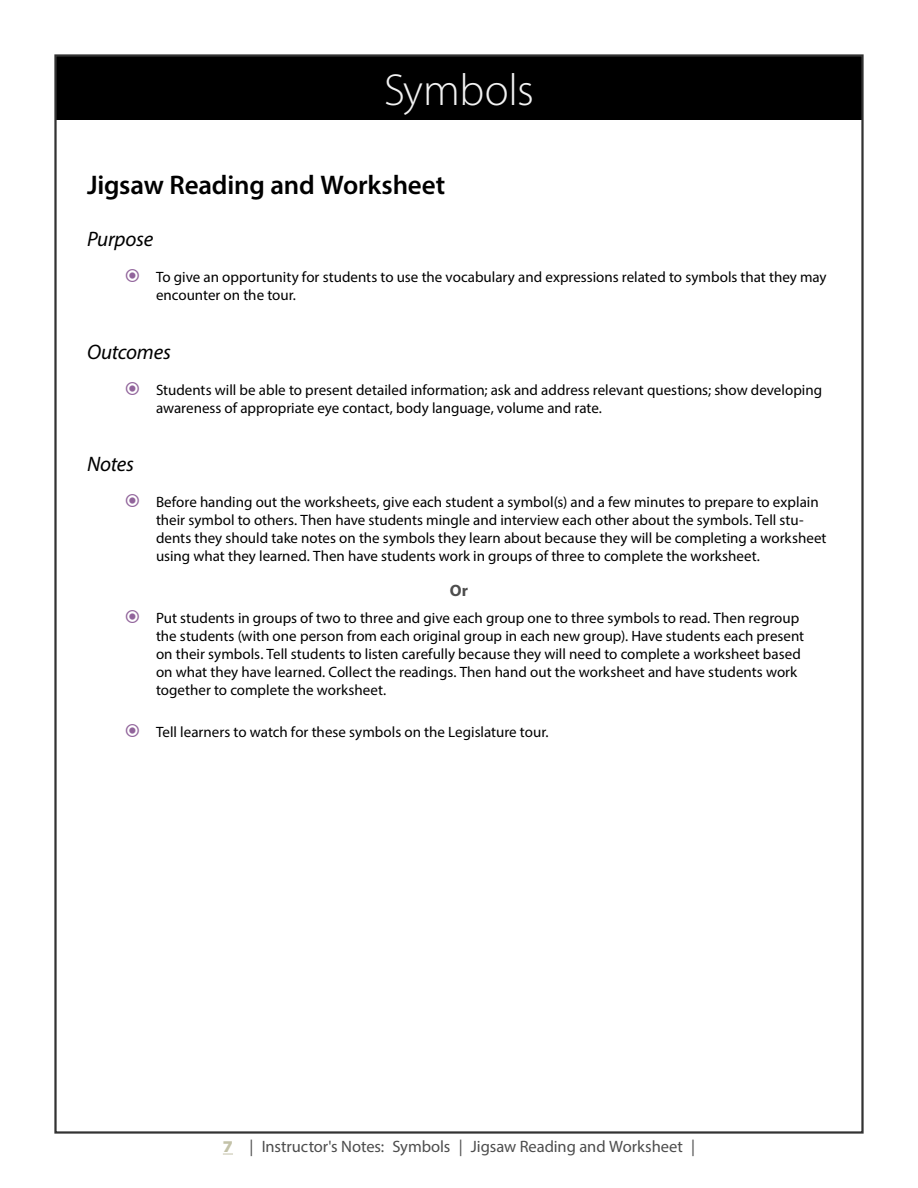
<style>
.page{position:relative;width:918px;height:1188px;background:#fff}
.page>*{position:absolute;margin:0;border:0;box-sizing:border-box;transform-origin:0 0}
.t1{font:300 45px "Myriad Pro";letter-spacing:-.005em;color:#f2f2f2}
.t2{font:600 27px "Myriad Pro";letter-spacing:-.01em;color:#000}
.t3{font:italic 21px "Myriad Pro";letter-spacing:-.01em;color:#000}
.t4{font:16.5px "Myriad Pro";letter-spacing:-.005em;color:#4d4d4d}
.t5{font:700 16.5px "Myriad Pro";color:#4d4d4d}
.t6{font:15px/18px "Myriad Pro";color:#000}
.s1{font-weight:900;font-stretch:semi-expanded;color:#c3c2a8}
</style>
<div class="page">
<div style="left:56px;top:56px;width:806px;height:64px;background:#000"></div>
<h1 class="t1" style="left:384px;top:63px;width:152px">Symbols</h1>
<h2 class="t2" style="left:87px;top:168px;width:360px">Jigsaw Reading and Worksheet</h2>
<h3 class="t3" style="left:87px;top:226px;width:68px">Purpose</h3>
<p class="t6" style="left:156px;top:268px;width:672px">To give an opportunity for students to use the vocabulary and expressions related to symbols that they may encounter on the tour.</p>
<h3 class="t3" style="left:87px;top:339px;width:85px">Outcomes</h3>
<p class="t6" style="left:156px;top:380px;width:668px">Students will be able to present detailed information; ask and address relevant questions; show developing awareness of appropriate eye contact, body language, volume and rate.</p>
<h3 class="t3" style="left:87px;top:451px;width:49px">Notes</h3>
<p class="t6" style="left:156px;top:493px;width:672px">Before handing out the worksheets, give each student a symbol(s) and a few minutes to prepare to explain their symbol to others. Then have students mingle and interview each other about the symbols. Tell stu&shy;dents they should take notes on the symbols they learn about because they will be completing a worksheet using what they learned. Then have students work in groups of three to complete the worksheet.</p>
<p class="t5" style="left:450px;top:579px;width:20px">Or</p>
<p class="t6" style="left:156px;top:608px;width:650px">Put students in groups of two to three and give each group one to three symbols to read. Then regroup the students (with one person from each original group in each new group). Have students each present on their symbols. Tell students to listen carefully because they will need to complete a worksheet based on what they have learned. Collect the readings. Then hand out the worksheet and have students work together to complete the worksheet.</p>
<p class="t6" style="left:156px;top:722px;width:394px">Tell learners to watch for these symbols on the Legislature tour.</p>
<p class="t4" style="left:223px;top:1137px;width:474px"><span class="s1">7</span> | Instructor's Notes: Symbols | Jigsaw Reading and Worksheet |</p>
</div>
